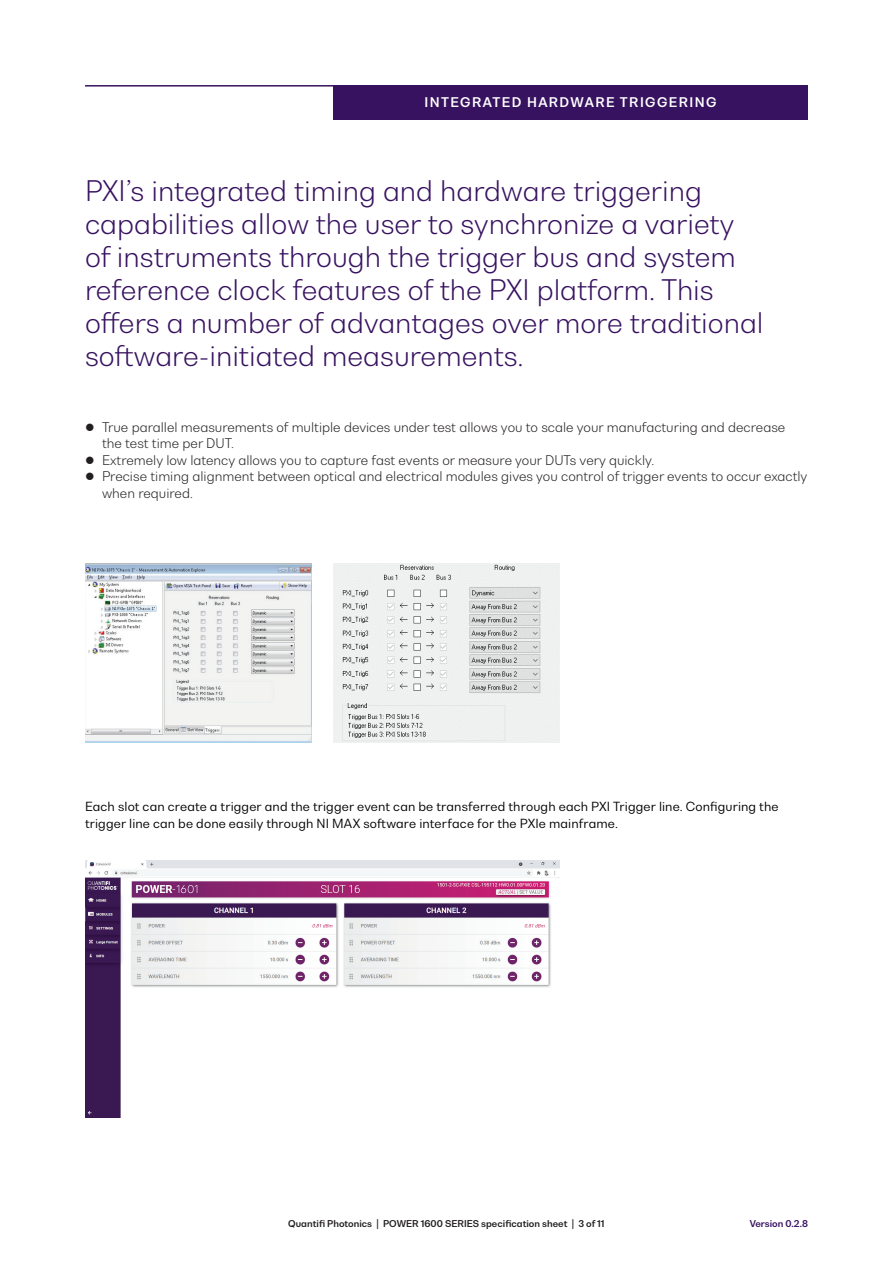
<style>
.page{position:relative;width:893px;height:1263px;background:#fff}
.page>*{position:absolute;margin:0;border:0;box-sizing:border-box;transform-origin:0 0}
.t1{font:300 27px/33px "Bw Nista Geometric";color:#371260}
.t2{font:300 12.75px/16.5px "Bw Nista Geometric";color:#231f20}
.t3{font:700 12.75px "Bw Nista Geometric";letter-spacing:.11em;color:#fff}
.t4{font:12px/16.5px "Bw Nista Geometric";letter-spacing:.015em;color:#010101}
.t5{font:700 9px "Bw Nista Geometric";color:#231f20}
.t6{font:700 9px "Bw Nista Geometric";color:#371260}
</style>
<div class="page">
<hr style="left:85px;top:85px;width:723px;height:2px;background:#371260">
<div style="left:333px;top:85px;width:475px;height:35px;background:#371260"></div>
<img style="left:85px;top:564px;width:227px;height:178px">
<img style="left:333px;top:564px;width:227px;height:178px">
<img style="left:85px;top:861px;width:475px;height:257px">
<p class="t3" style="left:425px;top:94px;width:293px">INTEGRATED HARDWARE TRIGGERING</p>
<p class="t1" style="left:85px;top:173px;width:680px">PXI’s integrated timing and hardware triggering capabilities allow the user to synchronize a variety of instruments through the trigger bus and system reference clock features of the PXI platform. This offers a number of advantages over more traditional software-initiated measurements.</p>
<p class="t2" style="left:102px;top:418px;width:707px">True parallel measurements of multiple devices under test allows you to scale your manufacturing and decrease the test time per DUT.<br>Extremely low latency allows you to capture fast events or measure your DUTs very quickly.<br>Precise timing alignment between optical and electrical modules gives you control of trigger events to occur exactly when required.</p>
<p class="t4" style="left:85px;top:798px;width:695px">Each slot can create a trigger and the trigger event can be transferred through each PXI Trigger line. Configuring the trigger line can be done easily through NI MAX software interface for the PXIe mainframe.</p>
<p class="t5" style="left:288px;top:1218px;width:318px">Quantifi Photonics | POWER 1600 SERIES specification sheet | 3 of 11</p>
<p class="t6" style="left:750px;top:1218px;width:60px">Version 0.2.8</p>
</div>
